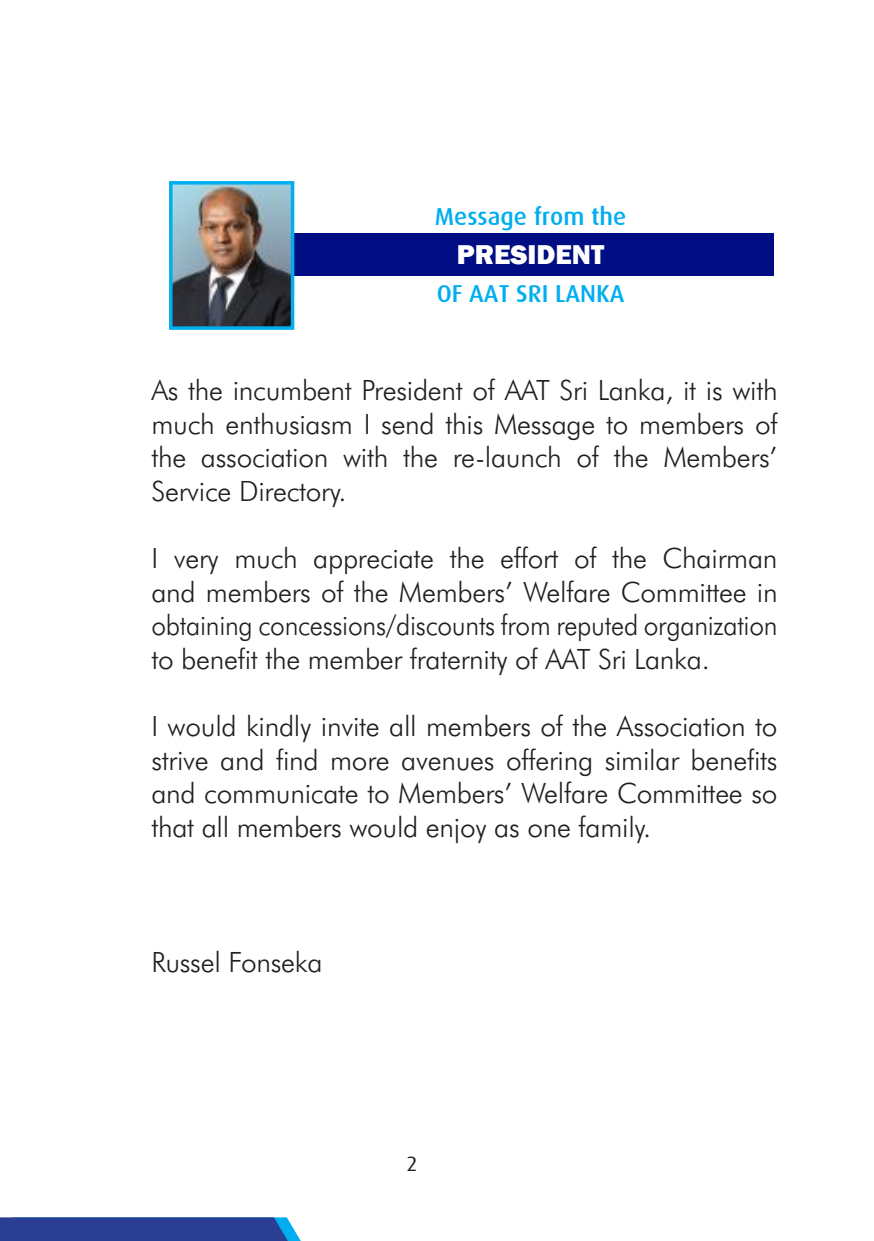
<style>
.page{position:relative;width:874px;height:1241px;background:#fff}
.page>*{position:absolute;margin:0;border:0;box-sizing:border-box;transform-origin:0 0}
.t1{font:300 28px/33.6px "Futura BT";letter-spacing:-.01em;color:#241f1f;text-align:justify}
.t2{font:800 28px "Franklin Gothic";color:#fff}
.t3{font:500 24.5px "Dax";color:#00aeef}
.t4{font:21px "Dax";color:#241f1f}
</style>
<div class="page">
<svg style="left:0;top:1217px;width:300px;height:23px"></svg>
<div style="left:287px;top:233px;width:486px;height:42px;background:#000d83"></div>
<img style="left:174px;top:186px;width:115px;height:139px">
<div style="left:169px;top:181px;width:125px;height:149px;border:4px solid #00aeef"></div>
<p class="t3" style="left:434px;top:202px;width:193px">Message from the</p>
<p class="t2" style="left:456px;top:237px;width:149px">PRESIDENT</p>
<p class="t3" style="left:436px;top:279px;width:189px">OF AAT SRI LANKA</p>
<p class="t1" style="left:151px;top:373px;width:627px">As the incumbent President of AAT Sri Lanka, it is with much enthusiasm I send this Message to members of the association with the re-launch of the Members’ Service Directory.</p>
<p class="t1" style="left:151px;top:541px;width:627px">I very much appreciate the effort of the Chairman and members of the Members’ Welfare Committee in obtaining concessions/discounts from reputed organization to benefit the member fraternity of AAT Sri Lanka.</p>
<p class="t1" style="left:151px;top:709px;width:627px">I would kindly invite all members of the Association to strive and find more avenues offering similar benefits and communicate to Members’ Welfare Committee so that all members would enjoy as one family.</p>
<p class="t1" style="left:151px;top:944px;width:172px">Russel Fonseka</p>
<p class="t4" style="left:406px;top:1151px;width:13px">2</p>
</div>
